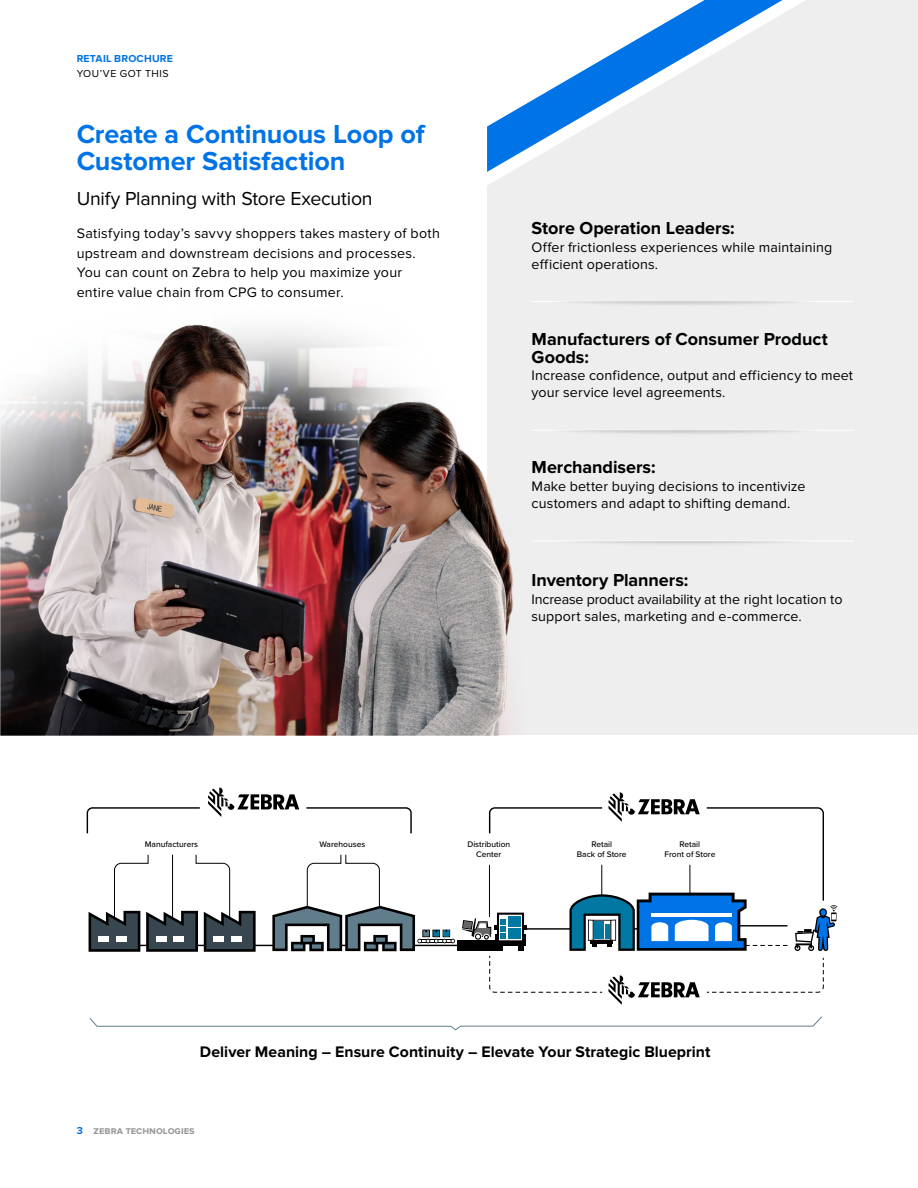
<style>
.page{position:relative;width:918px;height:1188px;background:#fff}
.page>*{position:absolute;margin:0;border:0;box-sizing:border-box;transform-origin:0 0}
.t1{font:700 27px/27px "Proxima Nova";letter-spacing:-.005em;color:#0073e6}
.t2{font:19.5px "Proxima Nova";letter-spacing:-.01em;color:#000}
.t3{font:700 18px/18px "Proxima Nova";color:#000101}
.t4{font:700 18px "Proxima Nova";color:#000}
.t5{font:700 15.9px "Proxima Nova";color:#000}
.t6{font:14.25px/17.1px "Proxima Nova";letter-spacing:.01em;color:#000}
.t7{font:700 10.5px "Proxima Nova";color:#989899}
.t8{font:700 10.5px "Proxima Nova";letter-spacing:.02em;color:#0073e6}
.t9{font:10.5px "Proxima Nova";letter-spacing:.05em;color:#000}
.t10{font:500 8.4px/10.1px "Proxima Nova";color:#000;text-align:center}
.s1{color:#0073e6}
</style>
<div class="page">
<svg style="left:608px;top:792px;width:90px;height:15px"></svg>
<svg style="left:208px;top:788px;width:91px;height:19px"></svg>
<svg style="left:86px;top:807px;width:738px;height:47px"></svg>
<svg style="left:89px;top:1016px;width:733px;height:15px"></svg>
<svg style="left:89px;top:854px;width:748px;height:151px"></svg>
<svg style="left:487px;top:0;width:431px;height:735px;background:#e5eaee"></svg>
<hr style="left:532px;top:301px;width:321px;height:1px;background:#fff">
<img style="left:532px;top:302px;width:322px;height:14px">
<hr style="left:532px;top:430px;width:321px;height:1px;background:#fff">
<img style="left:532px;top:431px;width:322px;height:13px">
<img style="left:532px;top:541px;width:322px;height:14px">
<img style="left:0;top:299px;width:525px;height:437px">
<p class="t8" style="left:77px;top:53px;width:98px">RETAIL BROCHURE</p>
<p class="t9" style="left:77px;top:67px;width:94px">YOU’VE GOT THIS</p>
<h1 class="t1" style="left:77px;top:121px;width:349px">Create a Continuous Loop of<br>Customer Satisfaction</h1>
<h2 class="t2" style="left:77px;top:188px;width:298px">Unify Planning with Store Execution</h2>
<p class="t6" style="left:77px;top:224px;width:365px;line-height:19.5px">Satisfying today’s savvy shoppers takes mastery of both upstream and downstream decisions and processes.<br>You can count on Zebra to help you maximize your entire value chain from CPG to consumer.</p>
<p class="t3" style="left:532px;top:220px;width:205px">Store Operation Leaders:</p>
<p class="t6" style="left:532px;top:239px;width:302px">Offer frictionless experiences while maintaining efficient operations.</p>
<p class="t3" style="left:532px;top:330px;width:298px">Manufacturers of Consumer Product<br>Goods:</p>
<p class="t6" style="left:532px;top:367px;width:323px">Increase confidence, output and efficiency to meet your service level agreements.</p>
<p class="t4" style="left:532px;top:457px;width:125px">Merchandisers:</p>
<p class="t6" style="left:532px;top:478px;width:275px">Make better buying decisions to incentivize customers and adapt to shifting demand.</p>
<p class="t3" style="left:532px;top:571px;width:158px">Inventory Planners:</p>
<p class="t6" style="left:532px;top:591px;width:313px">Increase product availability at the right location to support sales, marketing and e-commerce.</p>
<p class="t10" style="left:145px;top:839px;width:55px">Manufacturers</p>
<p class="t10" style="left:467px;top:839px;width:44px">Distribution<br>Center</p>
<p class="t10" style="left:577px;top:839px;width:51px">Retail<br>Back of Store</p>
<p class="t10" style="left:664px;top:839px;width:52px">Retail<br>Front of Store</p>
<p class="t10" style="left:319px;top:839px;width:47px">Warehouses</p>
<p class="t5" style="left:200px;top:1043px;width:512px">Deliver Meaning – Ensure Continuity – Elevate Your Strategic Blueprint</p>
<p class="t7" style="left:77px;top:1124px;width:119px"><span class="s1">3</span> zebra technologies</p>
</div>
